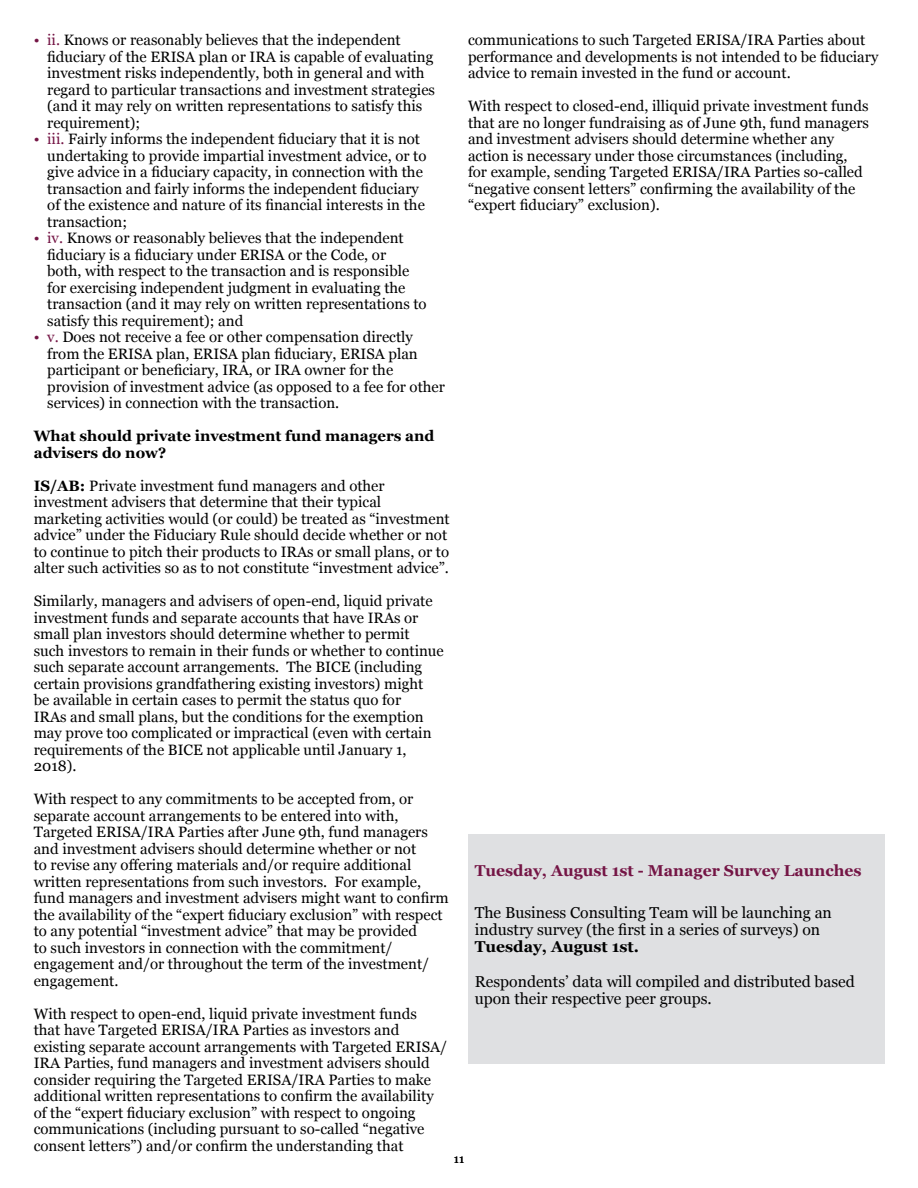
<style>
.page{position:relative;width:918px;height:1188px;background:#fff}
.page>*{position:absolute;margin:0;border:0;box-sizing:border-box;transform-origin:0 0}
.t1{font:15.75px/17.2px "Georgia";color:#000}
.t2{font:700 15.75px "Georgia";color:#741545}
.t3{font:700 15.75px "Georgia";color:#000}
.t4{font:15px/16.5px "Georgia";color:#000}
.t5{font:700 15px/16.5px "Georgia";color:#000}
.t6{font:12px "Georgia";color:#000}
.s1{color:#741545}
.s2{font-weight:700}
</style>
<div class="page">
<div style="left:468px;top:834px;width:416px;height:230px;background:#dfe0e2"></div>
<p class="t4" style="left:47px;top:32px;width:389px;text-indent:-14px"><span class="s1">• ii.</span> Knows or reasonably believes that the independent fiduciary of the ERISA plan or IRA is capable of evaluating investment risks independently, both in general and with regard to particular transactions and investment strategies (and it may rely on written representations to satisfy this requirement);</p>
<p class="t4" style="left:47px;top:131px;width:381px;text-indent:-13px"><span class="s1">• iii.</span> Fairly informs the independent fiduciary that it is not undertaking to provide impartial investment advice, or to give advice in a fiduciary capacity, in connection with the transaction and fairly informs the independent fiduciary of the existence and nature of its financial interests in the transaction;</p>
<p class="t4" style="left:47px;top:230px;width:381px;text-indent:-14px"><span class="s1">• iv.</span> Knows or reasonably believes that the independent fiduciary is a fiduciary under ERISA or the Code, or<br>both, with respect to the transaction and is responsible for exercising independent judgment in evaluating the transaction (and it may rely on written representations to satisfy this requirement); and</p>
<p class="t4" style="left:47px;top:329px;width:399px;text-indent:-14px"><span class="s1">• v.</span> Does not receive a fee or other compensation directly from the ERISA plan, ERISA plan fiduciary, ERISA plan participant or beneficiary, IRA, or IRA owner for the provision of investment advice (as opposed to a fee for other services) in connection with the transaction.</p>
<p class="t5" style="left:34px;top:428px;width:402px">What should private investment fund managers and advisers do now?</p>
<p class="t4" style="left:34px;top:477px;width:417px"><span class="s2">IS/AB:</span> Private investment fund managers and other investment advisers that determine that their typical marketing activities would (or could) be treated as “investment advice” under the Fiduciary Rule should decide whether or not to continue to pitch their products to IRAs or small plans, or to alter such activities so as to not constitute “investment advice”.</p>
<p class="t4" style="left:34px;top:593px;width:412px">Similarly, managers and advisers of open-end, liquid private investment funds and separate accounts that have IRAs or small plan investors should determine whether to permit such investors to remain in their funds or whether to continue such separate account arrangements. The BICE (including certain provisions grandfathering existing investors) might<br>be available in certain cases to permit the status quo for<br>IRAs and small plans, but the conditions for the exemption may prove too complicated or impractical (even with certain requirements of the BICE not applicable until January 1, 2018).</p>
<p class="t4" style="left:34px;top:791px;width:417px">With respect to any commitments to be accepted from, or separate account arrangements to be entered into with, Targeted ERISA/IRA Parties after June 9th, fund managers and investment advisers should determine whether or not<br>to revise any offering materials and/or require additional written representations from such investors. For example, fund managers and investment advisers might want to confirm the availability of the “expert fiduciary exclusion” with respect to any potential “investment advice” that may be provided<br>to such investors in connection with the commitment/ engagement and/or throughout the term of the investment/ engagement.</p>
<p class="t4" style="left:34px;top:1005px;width:415px">With respect to open-end, liquid private investment funds that have Targeted ERISA/IRA Parties as investors and existing separate account arrangements with Targeted ERISA/ IRA Parties, fund managers and investment advisers should consider requiring the Targeted ERISA/IRA Parties to make additional written representations to confirm the availability of the “expert fiduciary exclusion” with respect to ongoing communications (including pursuant to so-called “negative consent letters”) and/or confirm the understanding that</p>
<p class="t4" style="left:468px;top:32px;width:412px">communications to such Targeted ERISA/IRA Parties about performance and developments is not intended to be fiduciary advice to remain invested in the fund or account.</p>
<p class="t4" style="left:468px;top:98px;width:403px">With respect to closed-end, illiquid private investment funds that are no longer fundraising as of June 9th, fund managers and investment advisers should determine whether any action is necessary under those circumstances (including, for example, sending Targeted ERISA/IRA Parties so-called “negative consent letters” confirming the availability of the “expert fiduciary” exclusion).</p>
<p class="t2" style="left:475px;top:861px;width:388px">Tuesday, August 1st - Manager Survey Launches</p>
<p class="t1" style="left:475px;top:904px;width:359px">The Business Consulting Team will be launching an industry survey (the first in a series of surveys) on</p>
<p class="t3" style="left:475px;top:937px;width:166px">Tuesday, August 1st.</p>
<p class="t1" style="left:475px;top:973px;width:382px">Respondents’ data will compiled and distributed based upon their respective peer groups.</p>
<p class="t6" style="left:454px;top:1152px;width:12px">11</p>
</div>
